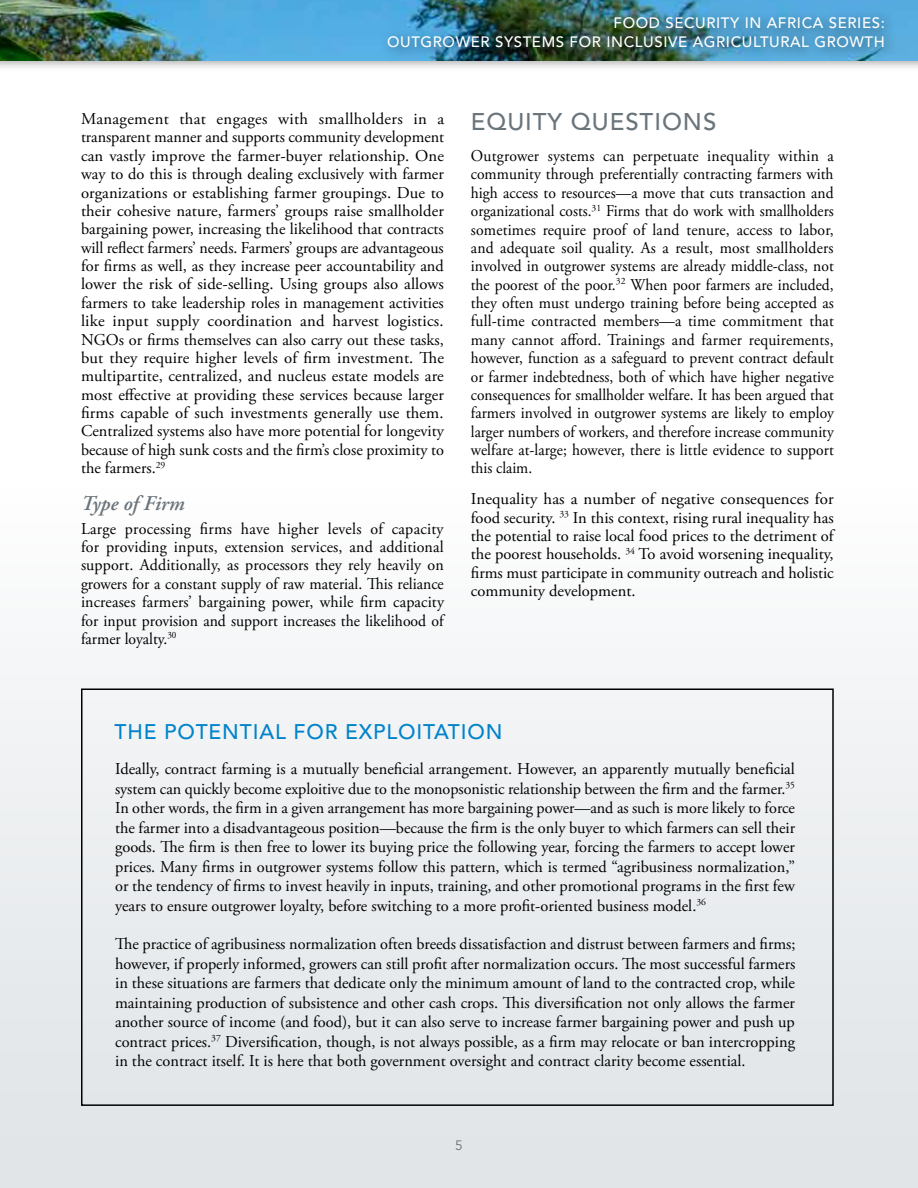
<style>
.page{position:relative;width:918px;height:1188px;background:#fff}
.page>*{position:absolute;margin:0;border:0;box-sizing:border-box;transform-origin:0 0}
.t1{font:500 24px "Avenir LT Std";letter-spacing:.04em;color:#6a747b}
.t2{font:500 21px "Avenir LT Std";letter-spacing:.04em;color:#0083ca}
.t3{font:italic 600 21px "Adobe Garamond Pro";color:#6a747b}
.t4{font:16.5px/18.3px "Adobe Garamond Pro";color:#000;text-align:justify}
.t5{font:16.5px/18.3px "Adobe Garamond Pro";color:#000;text-align:justify;scale:.95 1}
.t6{font:500 15px/18.8px "Avenir LT Std";letter-spacing:.04em;color:#fff;text-align:right}
.t7{font:13.5px "Avenir LT Std";color:#6a747b}
</style>
<div class="page">
<div style="left:0;top:0;width:918px;height:72px;background:#000;opacity:.3"></div>
<img style="left:0;top:0;width:918px;height:60px">
<div style="left:0;top:486px;width:918px;height:702px;background:linear-gradient(to bottom,#fdfdfd,#dee3e6)"></div>
<hr style="left:0;top:486px;width:1px;height:702px;background:#e1e5e8">
<div style="left:379px;top:9px;width:518px;height:53px;background:#000;opacity:.65"></div>
<div style="left:81px;top:688px;width:753px;height:418px;border:2px solid #000"></div>
<p class="t6" style="left:387px;top:14px;width:499px">FOOD SECURITY IN AFRICA SERIES:<br>OUTGROWER SYSTEMS FOR INCLUSIVE AGRICULTURAL GROWTH</p>
<p class="t4" style="left:81px;top:110px;width:365px">Management that engages with smallholders in a transparent manner and supports community development can vastly improve the farmer-buyer relationship. One way to do this is through dealing exclusively with farmer organizations or establishing farmer groupings. Due to their cohesive nature, farmers’ groups raise smallholder bargaining power, increasing the likelihood that contracts will reflect farmers’ needs. Farmers’ groups are advantageous for firms as well, as they increase peer accountability and lower the risk of side-selling. Using groups also allows farmers to take leadership roles in management activities like input supply coordination and harvest logistics.<br>NGOs or firms themselves can also carry out these tasks, but they require higher levels of firm investment. The multipartite, centralized, and nucleus estate models are most effective at providing these services because larger firms capable of such investments generally use them.<br>Centralized systems also have more potential for longevity because of high sunk costs and the firm’s close proximity to the farmers.<sup>29</sup></p>
<p class="t3" style="left:81px;top:491px;width:105px">Type of Firm</p>
<p class="t4" style="left:81px;top:520px;width:365px">Large processing firms have higher levels of capacity for providing inputs, extension services, and additional support. Additionally, as processors they rely heavily on growers for a constant supply of raw material. This reliance increases farmers’ bargaining power, while firm capacity for input provision and support increases the likelihood of farmer loyalty.<sup>30</sup></p>
<h1 class="t1" style="left:471px;top:108px;width:247px">EQUITY QUESTIONS</h1>
<p class="t5" style="left:471px;top:147px;width:384px">Outgrower systems can perpetuate inequality within a community through preferentially contracting farmers with high access to resources—a move that cuts transaction and organizational costs.<sup>31</sup> Firms that do work with smallholders sometimes require proof of land tenure, access to labor, and adequate soil quality. As a result, most smallholders involved in outgrower systems are already middle-class, not the poorest of the poor.<sup>32</sup> When poor farmers are included, they often must undergo training before being accepted as full-time contracted members—a time commitment that many cannot afford. Trainings and farmer requirements, however, function as a safeguard to prevent contract default or farmer indebtedness, both of which have higher negative consequences for smallholder welfare. It has been argued that farmers involved in outgrower systems are likely to employ larger numbers of workers, and therefore increase community welfare at-large; however, there is little evidence to support this claim.</p>
<p class="t4" style="left:471px;top:490px;width:364px">Inequality has a number of negative consequences for food security. <sup>33</sup> In this context, rising rural inequality has the potential to raise local food prices to the detriment of the poorest households. <sup>34</sup> To avoid worsening inequality, firms must participate in community outreach and holistic community development.</p>
<p class="t2" style="left:114px;top:719px;width:389px">THE POTENTIAL FOR EXPLOITATION</p>
<p class="t4" style="left:115px;top:760px;width:681px;line-height:19.5px">Ideally, contract farming is a mutually beneficial arrangement. However, an apparently mutually beneficial system can quickly become exploitive due to the monopsonistic relationship between the firm and the farmer.<sup>35<br></sup>In other words, the firm in a given arrangement has more bargaining power—and as such is more likely to force the farmer into a disadvantageous position—because the firm is the only buyer to which farmers can sell their goods. The firm is then free to lower its buying price the following year, forcing the farmers to accept lower prices. Many firms in outgrower systems follow this pattern, which is termed “agribusiness normalization,” or the tendency of firms to invest heavily in inputs, training, and other promotional programs in the first few years to ensure outgrower loyalty, before switching to a more profit-oriented business model.<sup>36</sup></p>
<p class="t4" style="left:115px;top:935px;width:682px;line-height:19.5px">The practice of agribusiness normalization often breeds dissatisfaction and distrust between farmers and firms; however, if properly informed, growers can still profit after normalization occurs. The most successful farmers in these situations are farmers that dedicate only the minimum amount of land to the contracted crop, while maintaining production of subsistence and other cash crops. This diversification not only allows the farmer another source of income (and food), but it can also serve to increase farmer bargaining power and push up contract prices.<sup>37</sup> Diversification, though, is not always possible, as a firm may relocate or ban intercropping in the contract itself. It is here that both government oversight and contract clarity become essential.</p>
<p class="t7" style="left:455px;top:1137px;width:9px">5</p>
</div>
